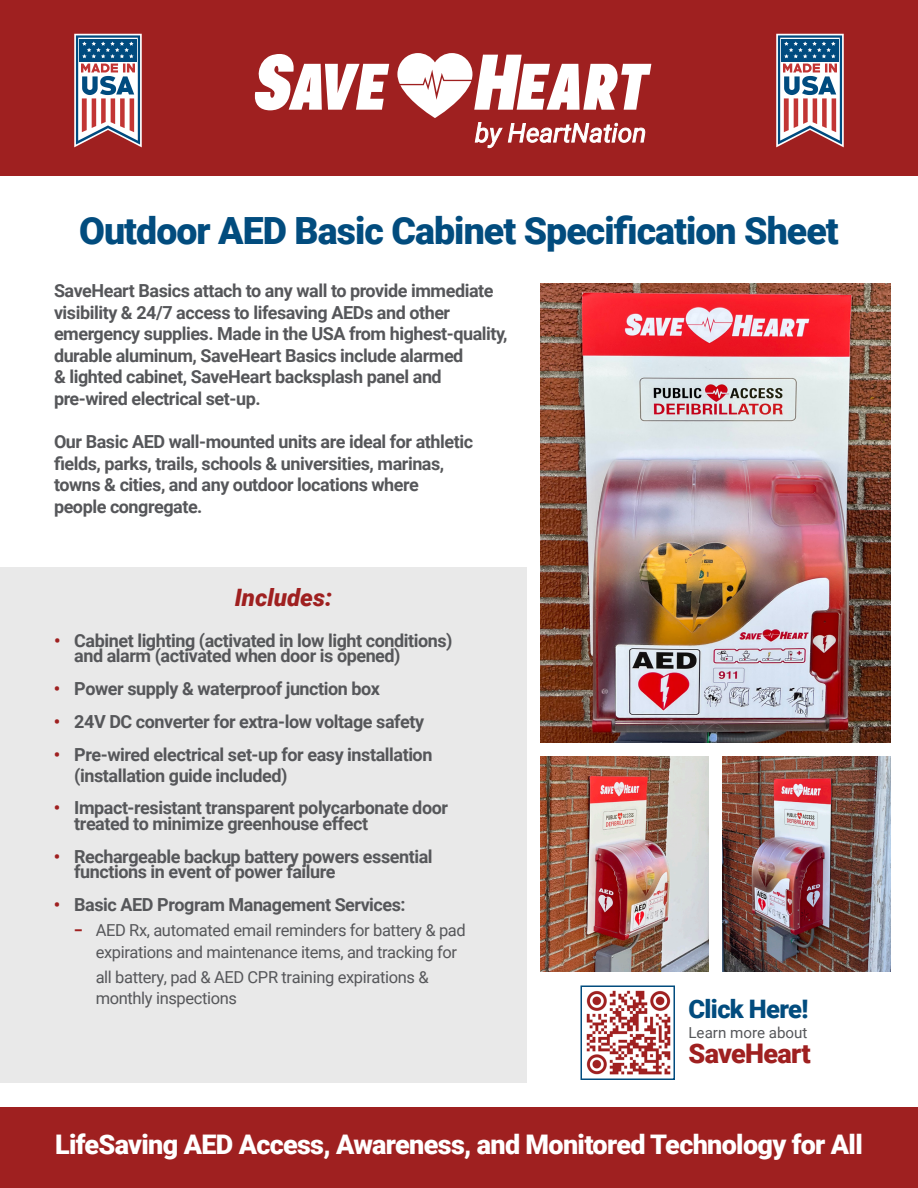
<style>
.page{position:relative;width:918px;height:1188px;background:#fff}
.page>*{position:absolute;margin:0;border:0;box-sizing:border-box;transform-origin:0 0}
.t1{font:900 37.5px "Roboto";letter-spacing:-.025em;color:#024c7e}
.t2{font:900 27px "Roboto";letter-spacing:-.025em;color:#fff}
.t3{font:900 27px "Roboto";letter-spacing:-.025em;color:#9f2020}
.t4{font:900 25.5px "Roboto";letter-spacing:-.025em;color:#024c7e}
.t5{font:italic 900 24px "Roboto";color:#9f2020}
.t6{font:700 18px/21.6px "Roboto";letter-spacing:-.025em;color:#56575a}
.t7{font:16.5px/21.8px "Roboto";letter-spacing:-.025em;color:#56575a}
.t8{font:15.15px "Roboto";color:#56575a}
.s1{color:#9f2020}
.s2{font-weight:700;color:#9f2020}
</style>
<div class="page">
<div style="left:0;top:0;width:918px;height:176px;background:#9f2020"></div>
<img style="left:540px;top:284px;width:351px;height:458px">
<svg style="left:74px;top:34px;width:68px;height:113px;background:#9994a5"></svg>
<svg style="left:254px;top:54px;width:135px;height:56px"></svg>
<svg style="left:397px;top:53px;width:254px;height:96px"></svg>
<svg style="left:776px;top:34px;width:68px;height:113px;background:#9994a5"></svg>
<img style="left:540px;top:756px;width:169px;height:216px">
<img style="left:722px;top:756px;width:169px;height:216px">
<div style="left:0;top:567px;width:526px;height:516px;background:#e9e9e9"></div>
<img style="left:586px;top:990px;width:85px;height:85px">
<div style="left:580px;top:986px;width:95px;height:94px;border:2px solid #024c7e"></div>
<div style="left:0;top:1107px;width:918px;height:81px;background:#9f2020"></div>
<p class="t1" style="left:79px;top:204px;width:761px">Outdoor AED Basic Cabinet Specification Sheet</p>
<p class="t6" style="left:54px;top:279px;width:455px">SaveHeart Basics attach to any wall to provide immediate visibility &amp; 24/7 access to lifesaving AEDs and other emergency supplies. Made in the USA from highest-quality, durable aluminum, SaveHeart Basics include alarmed<br>&amp; lighted cabinet, SaveHeart backsplash panel and pre-wired electrical set-up.</p>
<p class="t6" style="left:54px;top:430px;width:421px">Our Basic AED wall-mounted units are ideal for athletic fields, parks, trails, schools &amp; universities, marinas, towns &amp; cities, and any outdoor locations where people congregate.</p>
<p class="t5" style="left:235px;top:580px;width:99px">Includes:</p>
<p class="t6" style="left:74px;top:632px;width:380px;line-height:15.3px;text-indent:-20px"><span class="s1">•</span> Cabinet lighting (activated in low light conditions) and alarm (activated when door is opened)</p>
<p class="t6" style="left:54px;top:677px;width:328px"><span class="s1">•</span> Power supply &amp; waterproof junction box</p>
<p class="t6" style="left:54px;top:710px;width:372px"><span class="s1">•</span> 24V DC converter for extra-low voltage safety</p>
<p class="t6" style="left:74px;top:743px;width:360px;line-height:21px;text-indent:-20px"><span class="s1">•</span> Pre-wired electrical set-up for easy installation (installation guide included)</p>
<p class="t6" style="left:74px;top:800px;width:375px;line-height:15.3px;text-indent:-20px"><span class="s1">•</span> Impact-resistant transparent polycarbonate door treated to minimize greenhouse effect</p>
<p class="t6" style="left:74px;top:848px;width:360px;line-height:15.3px;text-indent:-20px"><span class="s1">•</span> Rechargeable backup battery powers essential functions in event of power failure</p>
<p class="t6" style="left:54px;top:893px;width:353px"><span class="s1">•</span> Basic AED Program Management Services:</p>
<p class="t7" style="left:96px;top:919px;width:372px;text-indent:-22px"><span class="s2">−</span> AED Rx, automated email reminders for battery &amp; pad expirations and maintenance items, and tracking for</p>
<p class="t7" style="left:96px;top:965px;width:335px">all battery, pad &amp; AED CPR training expirations &amp; monthly inspections</p>
<p class="t4" style="left:688px;top:991px;width:122px">Click Here!</p>
<p class="t8" style="left:688px;top:1022px;width:121px">Learn more about</p>
<p class="t3" style="left:688px;top:1035px;width:124px">SaveHeart</p>
<p class="t2" style="left:55px;top:1126px;width:809px">LifeSaving AED Access, Awareness, and Monitored Technology for All</p>
</div>
